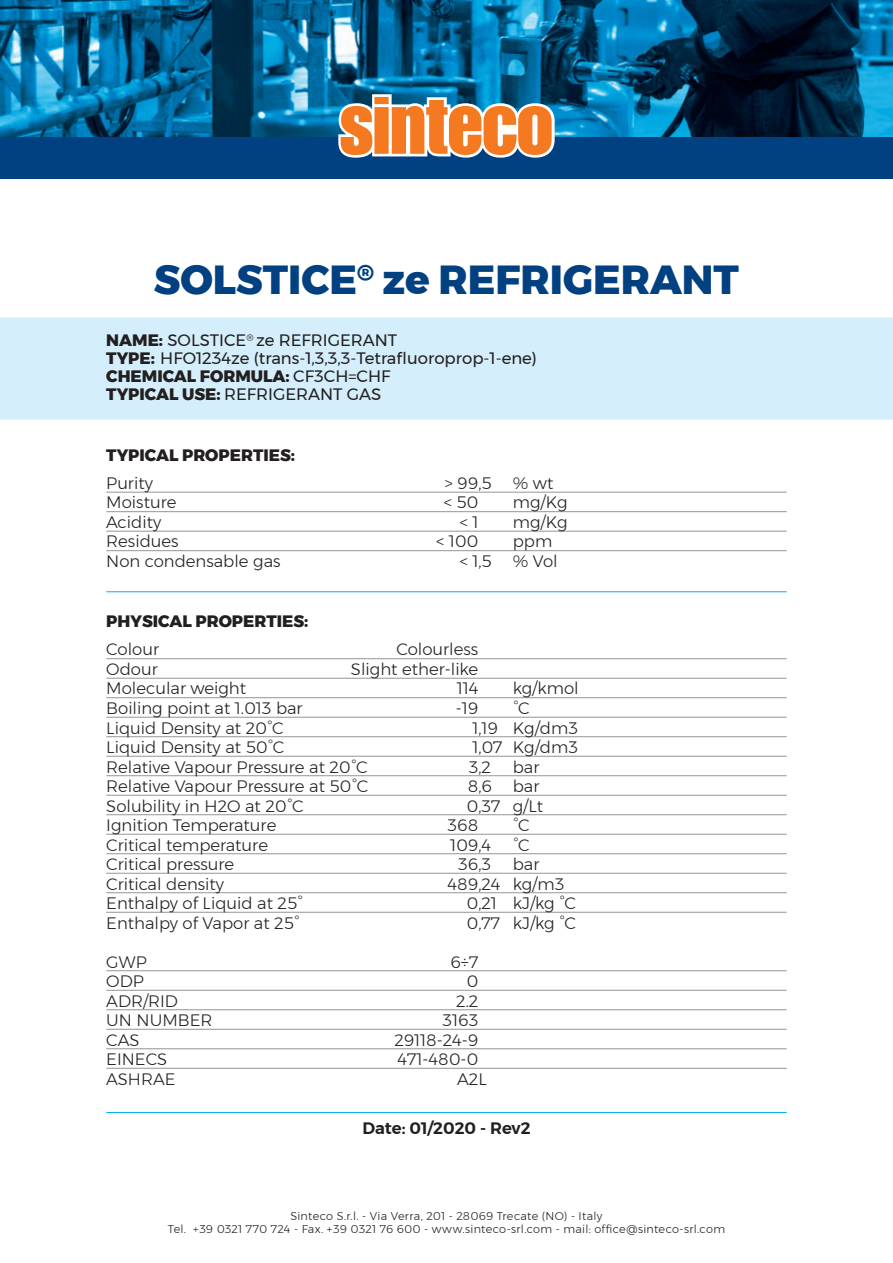
<style>
.page{position:relative;width:893px;height:1263px;background:#fff}
.page>*{position:absolute;margin:0;border:0;box-sizing:border-box;transform-origin:0 0}
.t1{font:800 40.5px "Montserrat";color:#014081}
.t2{font:300 16.5px "Montserrat";color:#231f20}
.t3{font:16.5px/18px "Montserrat";color:#231f20}
.t4{font:800 16.5px "Montserrat";color:#231f20}
.t5{font:600 16.5px "Montserrat";color:#231f20}
.t6{font:300 11.25px/12.8px "Montserrat";letter-spacing:.02em;color:#231f20;text-align:center}
.s1{font-weight:800}
</style>
<div class="page">
<div style="left:0;top:317px;width:893px;height:48px;background:#d4effb"></div>
<div style="left:0;top:353px;width:893px;height:48px;background:#d4effb"></div>
<div style="left:0;top:371px;width:893px;height:48px;background:#d4effb"></div>
<hr style="left:106px;top:492px;width:681px;height:1px;background:#939598">
<hr style="left:106px;top:511px;width:681px;height:1px;background:#939598">
<hr style="left:106px;top:531px;width:681px;height:1px;background:#939598">
<hr style="left:106px;top:550px;width:681px;height:1px;background:#939598">
<hr style="left:106px;top:591px;width:681px;height:1px;background:#00aeef">
<hr style="left:106px;top:658px;width:681px;height:1px;background:#939598">
<hr style="left:106px;top:678px;width:681px;height:1px;background:#939598">
<hr style="left:106px;top:697px;width:681px;height:1px;background:#939598">
<hr style="left:106px;top:717px;width:681px;height:1px;background:#939598">
<hr style="left:106px;top:736px;width:681px;height:1px;background:#939598">
<hr style="left:106px;top:756px;width:681px;height:1px;background:#939598">
<hr style="left:106px;top:775px;width:681px;height:1px;background:#939598">
<hr style="left:106px;top:795px;width:681px;height:1px;background:#939598">
<hr style="left:106px;top:814px;width:681px;height:1px;background:#939598">
<hr style="left:106px;top:834px;width:681px;height:1px;background:#939598">
<hr style="left:106px;top:853px;width:681px;height:1px;background:#939598">
<hr style="left:106px;top:873px;width:681px;height:1px;background:#939598">
<hr style="left:106px;top:892px;width:681px;height:1px;background:#939598">
<hr style="left:106px;top:912px;width:681px;height:1px;background:#939598">
<hr style="left:106px;top:970px;width:681px;height:1px;background:#939598">
<hr style="left:106px;top:990px;width:681px;height:1px;background:#939598">
<hr style="left:106px;top:1009px;width:681px;height:1px;background:#939598">
<hr style="left:106px;top:1029px;width:681px;height:1px;background:#939598">
<hr style="left:106px;top:1048px;width:681px;height:1px;background:#939598">
<hr style="left:106px;top:1068px;width:681px;height:1px;background:#939598">
<hr style="left:106px;top:1112px;width:681px;height:1px;background:#00aeef">
<img style="left:0;top:0;width:893px;height:137px">
<div style="left:0;top:137px;width:893px;height:42px;background:#014081"></div>
<svg style="left:338px;top:94px;width:217px;height:64px;background:#c7936b"></svg>
<h1 class="t1" style="left:154px;top:247px;width:587px">SOLSTICE<sup>®</sup> ze REFRIGERANT</h1>
<p class="t3" style="left:106px;top:331px;width:432px"><span class="s1">NAME:</span> SOLSTICE<sup>®</sup> ze REFRIGERANT<br><span class="s1">TYPE:</span> HFO1234ze (trans-1,3,3,3-Tetrafluoroprop-1-ene)<br><span class="s1">CHEMICAL FORMULA:</span> CF3CH=CHF<br><span class="s1">TYPICAL USE:</span> REFRIGERANT GAS</p>
<p class="t4" style="left:106px;top:442px;width:190px">TYPICAL PROPERTIES:</p>
<p class="t2" style="left:106px;top:471px;width:48px">Purity</p>
<p class="t2" style="left:445px;top:471px;width:48px">&gt; 99,5</p>
<p class="t2" style="left:513px;top:471px;width:42px">% wt</p>
<p class="t2" style="left:106px;top:490px;width:72px">Moisture</p>
<p class="t2" style="left:444px;top:490px;width:36px">&lt; 50</p>
<p class="t2" style="left:513px;top:490px;width:56px">mg/Kg</p>
<p class="t2" style="left:106px;top:510px;width:56px">Acidity</p>
<p class="t2" style="left:460px;top:510px;width:20px">&lt; 1</p>
<p class="t2" style="left:513px;top:510px;width:56px">mg/Kg</p>
<p class="t2" style="left:106px;top:529px;width:74px">Residues</p>
<p class="t2" style="left:436px;top:529px;width:44px">&lt; 100</p>
<p class="t2" style="left:513px;top:529px;width:41px">ppm</p>
<p class="t2" style="left:106px;top:549px;width:176px">Non condensable gas</p>
<p class="t2" style="left:460px;top:549px;width:33px">&lt; 1,5</p>
<p class="t2" style="left:513px;top:549px;width:46px">% Vol</p>
<p class="t4" style="left:106px;top:608px;width:204px">PHYSICAL PROPERTIES:</p>
<p class="t2" style="left:106px;top:637px;width:54px">Colour</p>
<p class="t2" style="left:396px;top:637px;width:83px">Colourless</p>
<p class="t2" style="left:106px;top:657px;width:53px">Odour</p>
<p class="t2" style="left:351px;top:657px;width:129px">Slight ether-like</p>
<p class="t2" style="left:106px;top:676px;width:141px">Molecular weight</p>
<p class="t2" style="left:457px;top:676px;width:23px">114</p>
<p class="t2" style="left:513px;top:676px;width:67px">kg/kmol</p>
<p class="t2" style="left:106px;top:696px;width:198px">Boiling point at 1.013 bar</p>
<p class="t2" style="left:456px;top:696px;width:24px">-19</p>
<p class="t2" style="left:513px;top:696px;width:18px">°C</p>
<p class="t2" style="left:106px;top:715px;width:179px">Liquid Density at 20°C</p>
<p class="t2" style="left:472px;top:715px;width:107px">1,19 Kg/dm3</p>
<p class="t2" style="left:106px;top:735px;width:180px">Liquid Density at 50°C</p>
<p class="t2" style="left:472px;top:735px;width:107px">1,07 Kg/dm3</p>
<p class="t2" style="left:106px;top:754px;width:263px">Relative Vapour Pressure at 20°C</p>
<p class="t2" style="left:469px;top:754px;width:24px">3,2</p>
<p class="t2" style="left:513px;top:754px;width:28px">bar</p>
<p class="t2" style="left:106px;top:774px;width:264px">Relative Vapour Pressure at 50°C</p>
<p class="t2" style="left:468px;top:774px;width:26px">8,6</p>
<p class="t2" style="left:513px;top:774px;width:28px">bar</p>
<p class="t2" style="left:106px;top:793px;width:199px">Solubility in H2O at 20°C</p>
<p class="t2" style="left:466px;top:793px;width:78px">0,37 g/Lt</p>
<p class="t2" style="left:106px;top:813px;width:172px">Ignition Temperature</p>
<p class="t2" style="left:448px;top:813px;width:32px">368</p>
<p class="t2" style="left:513px;top:813px;width:18px">°C</p>
<p class="t2" style="left:106px;top:832px;width:163px">Critical temperature</p>
<p class="t2" style="left:450px;top:832px;width:43px">109,4</p>
<p class="t2" style="left:513px;top:832px;width:18px">°C</p>
<p class="t2" style="left:106px;top:852px;width:129px">Critical pressure</p>
<p class="t2" style="left:458px;top:852px;width:34px">36,3</p>
<p class="t2" style="left:513px;top:852px;width:28px">bar</p>
<p class="t2" style="left:106px;top:871px;width:119px">Critical density</p>
<p class="t2" style="left:448px;top:871px;width:118px">489,24 kg/m3</p>
<p class="t2" style="left:106px;top:891px;width:198px">Enthalpy of Liquid at 25°</p>
<p class="t2" style="left:466px;top:891px;width:111px">0,21 kJ/kg °C</p>
<p class="t2" style="left:106px;top:910px;width:194px">Enthalpy of Vapor at 25°</p>
<p class="t2" style="left:466px;top:910px;width:111px">0,77 kJ/kg °C</p>
<p class="t2" style="left:106px;top:949px;width:42px">GWP</p>
<p class="t2" style="left:450px;top:949px;width:29px">6÷7</p>
<p class="t2" style="left:106px;top:969px;width:39px">ODP</p>
<p class="t2" style="left:466px;top:969px;width:13px">0</p>
<p class="t2" style="left:106px;top:988px;width:73px">ADR/RID</p>
<p class="t2" style="left:456px;top:988px;width:24px">2.2</p>
<p class="t2" style="left:106px;top:1008px;width:108px">UN NUMBER</p>
<p class="t2" style="left:443px;top:1008px;width:37px">3163</p>
<p class="t2" style="left:106px;top:1027px;width:35px">CAS</p>
<p class="t2" style="left:394px;top:1027px;width:85px">29118-24-9</p>
<p class="t2" style="left:106px;top:1047px;width:62px">EINECS</p>
<p class="t2" style="left:398px;top:1047px;width:82px">471-480-0</p>
<p class="t2" style="left:106px;top:1066px;width:71px">ASHRAE</p>
<p class="t2" style="left:457px;top:1066px;width:31px">A2L</p>
<p class="t5" style="left:362px;top:1115px;width:170px">Date: 01/2020 - Rev2</p>
<p class="t6" style="left:168px;top:1209px;width:559px">Sinteco S.r.l. - Via Verra, 201 - 28069 Trecate (NO) - Italy<br>Tel. +39 0321 770 724 - Fax. +39 0321 76 600 - www.sinteco-srl.com - mail: office@sinteco-srl.com</p>
</div>
